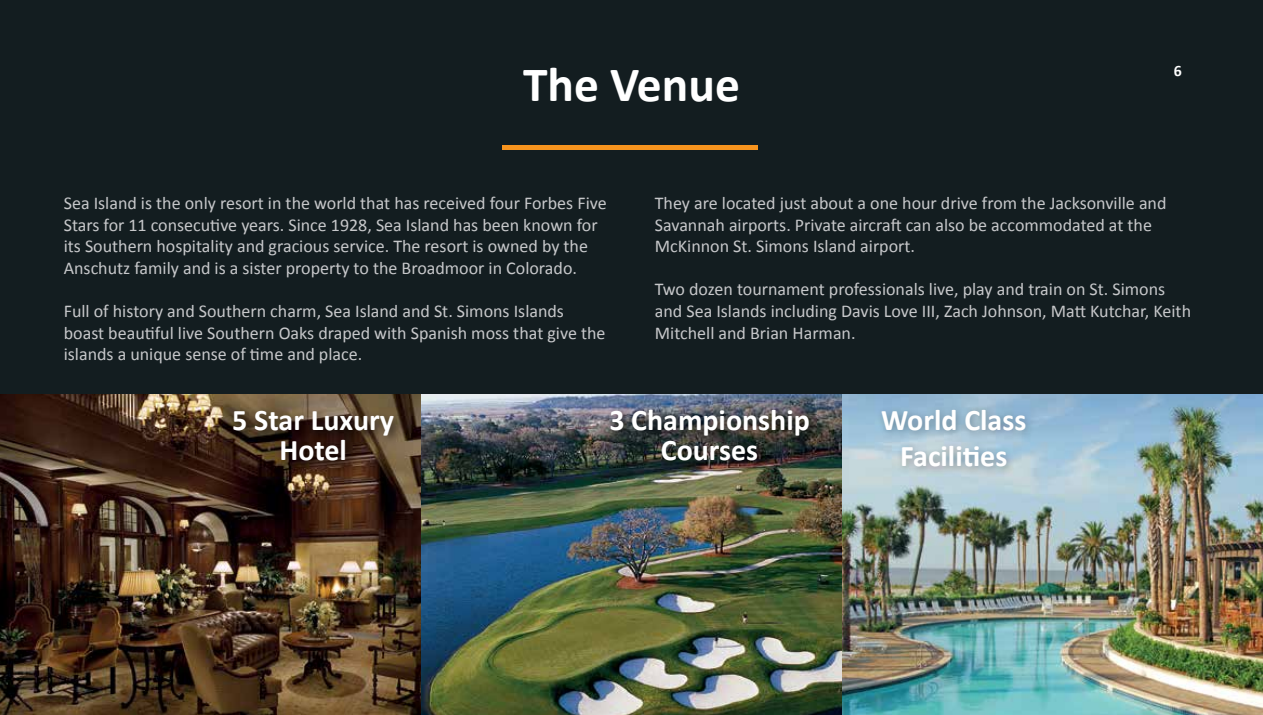
<style>
.page{position:relative;width:1263px;height:715px;background:#fff}
.page>*{position:absolute;margin:0;border:0;box-sizing:border-box;transform-origin:0 0}
.t1{font:700 49.5px "Calibri";color:#fff}
.t2{font:700 30px/30px "Calibri";color:#fff;text-align:center}
.t3{font:18px/21.6px "Calibri";color:#c7c8ca}
.t4{font:700 15.9px "Calibri";color:#fff}
</style>
<div class="page">
<img style="left:0;top:393px;width:421px;height:321px">
<img style="left:421px;top:393px;width:421px;height:321px">
<img style="left:842px;top:393px;width:421px;height:321px">
<div style="left:0;top:0;width:1263px;height:393px;background:#131d20"></div>
<hr style="left:502px;top:145px;width:255px;height:4px;background:#f7941e">
<div style="left:606px;top:405px;width:214px;height:67px;background:#000;opacity:.6"></div>
<div style="left:229px;top:406px;width:176px;height:66px;background:#000;opacity:.6"></div>
<div style="left:876px;top:404px;width:159px;height:73px;background:#000;opacity:.3"></div>
<h1 class="t1" style="left:523px;top:53px;width:218px">The Venue</h1>
<p class="t4" style="left:1174px;top:60px;width:10px">6</p>
<p class="t3" style="left:64px;top:192px;width:544px">Sea Island is the only resort in the world that has received four Forbes Five Stars for 11 consecutive years. Since 1928, Sea Island has been known for its Southern hospitality and gracious service. The resort is owned by the Anschutz family and is a sister property to the Broadmoor in Colorado.</p>
<p class="t3" style="left:64px;top:300px;width:543px">Full of history and Southern charm, Sea Island and St. Simons Islands boast beautiful live Southern Oaks draped with Spanish moss that give the islands a unique sense of time and place.</p>
<p class="t3" style="left:655px;top:192px;width:513px">They are located just about a one hour drive from the Jacksonville and<br>Savannah airports. Private aircraft can also be accommodated at the<br>McKinnon St. Simons Island airport.</p>
<p class="t3" style="left:655px;top:278px;width:538px">Two dozen tournament professionals live, play and train on St. Simons and Sea Islands including Davis Love III, Zach Johnson, Matt Kutchar, Keith<br>Mitchell and Brian Harman.</p>
<h2 class="t2" style="left:232px;top:405px;width:163px">5 Star Luxury<br>Hotel</h2>
<h2 class="t2" style="left:881px;top:402px;width:147px;line-height:36px">World Class<br>Facilities</h2>
<h2 class="t2" style="left:609px;top:405px;width:202px">3 Championship<br>Courses</h2>
</div>
